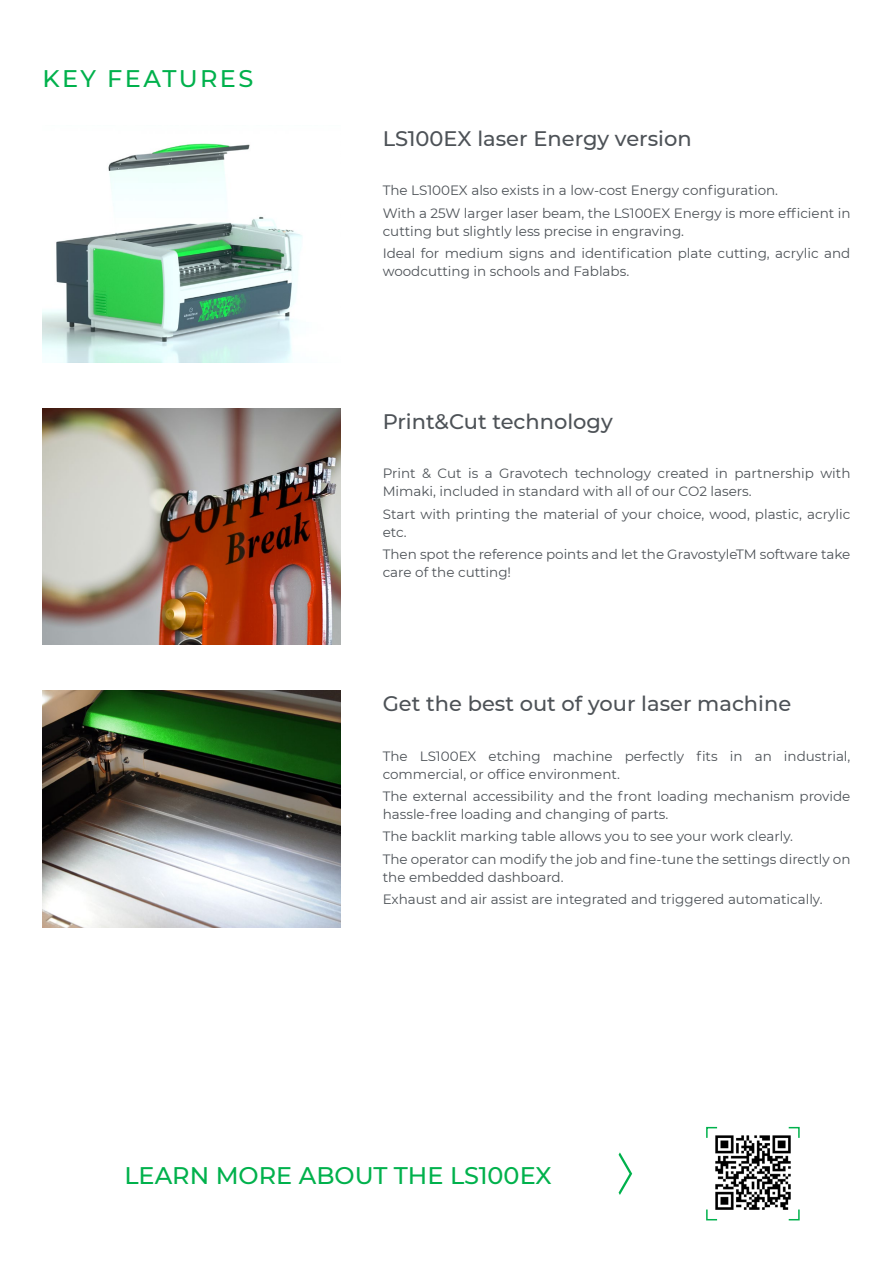
<style>
.page{position:relative;width:893px;height:1263px;background:#fff}
.page>*{position:absolute;margin:0;border:0;box-sizing:border-box;transform-origin:0 0}
.t1{font:500 24px "Montserrat";color:#00b14c}
.t2{font:500 24px "Montserrat";letter-spacing:.1em;color:#00b14c}
.t3{font:500 21px "Montserrat";color:#4d5257}
.t4{font:13.5px/18px "Montserrat";color:#4d5257}
</style>
<div class="page">
<svg style="left:619px;top:1152px;width:13px;height:43px"></svg>
<svg style="left:706px;top:1126px;width:12px;height:12px"></svg>
<svg style="left:706px;top:1209px;width:12px;height:12px"></svg>
<svg style="left:788px;top:1126px;width:12px;height:12px"></svg>
<svg style="left:788px;top:1209px;width:12px;height:12px"></svg>
<img style="left:43px;top:691px;width:297px;height:236px">
<img style="left:43px;top:143px;width:259px;height:219px">
<img style="left:43px;top:408px;width:297px;height:237px">
<img style="left:715px;top:1134px;width:76px;height:77px">
<h1 class="t2" style="left:43px;top:62px;width:212px">KEY FEATURES</h1>
<h2 class="t3" style="left:383px;top:124px;width:311px">LS100EX laser Energy version</h2>
<p class="t4" style="left:383px;top:179px;width:469px;line-height:22.2px">The LS100EX also exists in a low-cost Energy configuration.<br>With a 25W larger laser beam, the LS100EX Energy is more efficient in</p>
<p class="t4" style="left:383px;top:219px;width:469px;line-height:22.2px">cutting but slightly less precise in engraving.<br>Ideal for medium signs and identification plate cutting, acrylic and</p>
<p class="t4" style="left:383px;top:262px;width:248px">woodcutting in schools and Fablabs.</p>
<h2 class="t3" style="left:383px;top:406px;width:232px">Print&amp;Cut technology</h2>
<p class="t4" style="left:383px;top:464px;width:469px">Print &amp; Cut is a Gravotech technology created in partnership with<br>Mimaki, included in standard with all of our CO2 lasers.</p>
<p class="t4" style="left:383px;top:504px;width:469px">Start with printing the material of your choice, wood, plastic, acrylic etc.</p>
<p class="t4" style="left:383px;top:545px;width:469px">Then spot the reference points and let the GravostyleTM software take care of the cutting!</p>
<h2 class="t3" style="left:383px;top:689px;width:410px">Get the best out of your laser machine</h2>
<p class="t4" style="left:383px;top:747px;width:469px">The LS100EX etching machine perfectly fits in an industrial, commercial, or office environment.</p>
<p class="t4" style="left:383px;top:787px;width:469px">The external accessibility and the front loading mechanism provide hassle-free loading and changing of parts.</p>
<p class="t4" style="left:383px;top:825px;width:469px;line-height:22.2px">The backlit marking table allows you to see your work clearly.<br>The operator can modify the job and fine-tune the settings directly on</p>
<p class="t4" style="left:383px;top:865px;width:441px;line-height:22.2px">the embedded dashboard.<br>Exhaust and air assist are integrated and triggered automatically.</p>
<h1 class="t1" style="left:124px;top:1159px;width:429px">LEARN MORE ABOUT THE LS100EX</h1>
</div>
